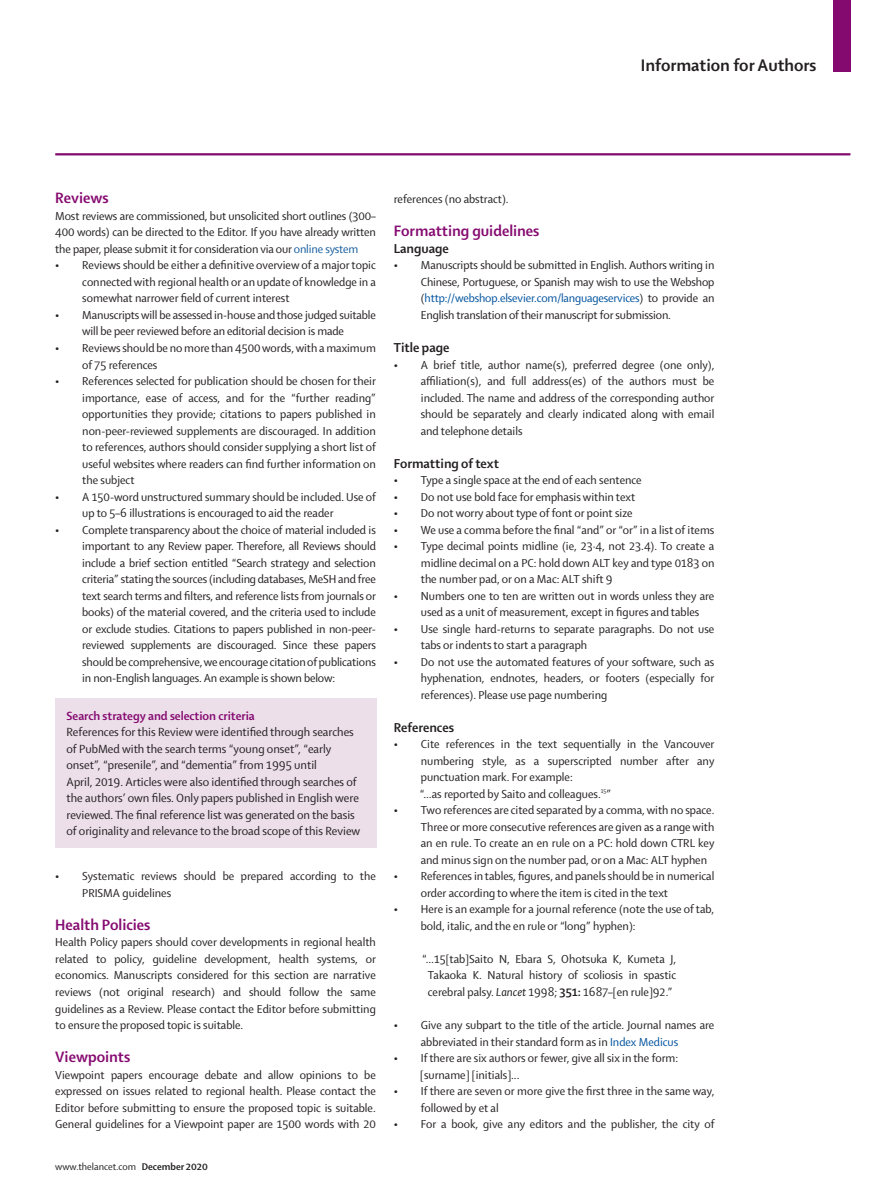
<style>
.page{position:relative;width:893px;height:1200px;background:#fff}
.page>*{position:absolute;margin:0;border:0;box-sizing:border-box;transform-origin:0 0}
.t1{font:700 18px "Shaker 2 Lancet";color:#231f20}
.heading_2__plum{font:700 16.2px "Shaker 2 Lancet";color:#850a70}
.heading_3{font:700 13.95px "Shaker 2 Lancet";color:#231f20}
.heading_2__plum-2{font:700 13.95px "Shaker 2 Lancet";color:#231f20}
.panel_heading_1{font:12.75px/16.5px "Shaker 2 Lancet";color:#231f20}
.heading_2__plum-3{font:12.45px/16.5px "Shaker 2 Lancet";color:#231f20;text-align:justify}
.text_first__sans{font:12.45px/16.5px "Shaker 2 Lancet";color:#231f20;text-align:justify}
.text_body__sans{font:12.45px "Shaker 2 Lancet";color:#231f20}
.t2{font:10.5px "Shaker 2 Lancet";color:#231f20}
.s1{color:#175d9e}
.s2{font-weight:700;color:#850a70}
.s3{font-weight:700}
.s4{color:#01539e}
.s5{font-style:italic}
</style>
<div class="page">
<div style="left:833px;top:0;width:17px;height:71px;background:#850a70"></div>
<hr style="left:55px;top:153px;width:795px;height:2px;background:#850a70">
<div style="left:55px;top:698px;width:321px;height:149px;background:#ecdfea"></div>
<h1 class="t1" style="left:641px;top:54px;width:177px">Information for Authors</h1>
<p class="heading_2__plum" style="left:55px;top:187px;width:55px">Reviews</p>
<p class="text_first__sans" style="left:55px;top:207px;width:322px">Most reviews are commissioned, but unsolicited short outlines (300– 400 words) can be directed to the Editor. If you have already written the paper, please submit it for consideration via our <span class="s1">online system</span></p>
<p class="heading_2__plum-3" style="left:82px;top:256px;width:295px;text-indent:-27px">• Reviews should be either a definitive overview of a major topic connected with regional health or an update of knowledge in a somewhat narrower field of current interest</p>
<p class="heading_2__plum-3" style="left:55px;top:306px;width:322px;text-align:center">• Manuscripts will be assessed in-house and those judged suitable will be peer reviewed before an editorial decision is made</p>
<p class="heading_2__plum-3" style="left:82px;top:339px;width:295px;text-indent:-27px">• Reviews should be no more than 4500 words, with a maximum of 75 references</p>
<p class="heading_2__plum-3" style="left:82px;top:372px;width:295px;text-indent:-27px">• References selected for publication should be chosen for their importance, ease of access, and for the “further reading” opportunities they provide; citations to papers published in non-peer-reviewed supplements are discouraged. In addition to references, authors should consider supplying a short list of useful websites where readers can find further information on the subject</p>
<p class="heading_2__plum-3" style="left:82px;top:487px;width:295px;text-indent:-27px">• A 150-word unstructured summary should be included. Use of up to 5–6 illustrations is encouraged to aid the reader</p>
<p class="heading_2__plum-3" style="left:82px;top:520px;width:295px;text-indent:-27px">• Complete transparency about the choice of material included is important to any Review paper. Therefore, all Reviews should include a brief section entitled “Search strategy and selection criteria” stating the sources (including databases, MeSH and free text search terms and filters, and reference lists from journals or books) of the material covered, and the criteria used to include or exclude studies. Citations to papers published in non-peer&shy;reviewed supplements are discouraged. Since these papers should be comprehensive, we encourage citation of publications in non-English languages. An example is shown below:</p>
<p class="panel_heading_1" style="left:67px;top:706px;width:295px"><span class="s2">Search strategy and selection criteria<br></span>References for this Review were identified through searches of PubMed with the search terms “young onset”, “early onset”, “presenile”, and “dementia” from 1995 until<br>April, 2019. Articles were also identified through searches of the authors’ own files. Only papers published in English were reviewed. The final reference list was generated on the basis of originality and relevance to the broad scope of this Review</p>
<p class="heading_2__plum-3" style="left:82px;top:867px;width:295px;text-indent:-27px">• Systematic reviews should be prepared according to the<br>PRISMA guidelines</p>
<p class="heading_2__plum" style="left:55px;top:913px;width:97px">Health Policies</p>
<p class="heading_2__plum-3" style="left:55px;top:933px;width:322px">Health Policy papers should cover developments in regional health related to policy, guideline development, health systems, or economics. Manuscripts considered for this section are narrative reviews (not original research) and should follow the same guidelines as a Review. Please contact the Editor before submitting to ensure the proposed topic is suitable.</p>
<p class="heading_2__plum" style="left:55px;top:1045px;width:76px">Viewpoints</p>
<p class="heading_2__plum-3" style="left:55px;top:1065px;width:322px">Viewpoint papers encourage debate and allow opinions to be expressed on issues related to regional health. Please contact the Editor before submitting to ensure the proposed topic is suitable.<br>General guidelines for a Viewpoint paper are 1500 words with 20</p>
<p class="t2" style="left:55px;top:1159px;width:154px">www.thelancet.com <span class="s3">December 2020</span></p>
<p class="heading_2__plum-3" style="left:394px;top:190px;width:116px">references (no abstract).</p>
<p class="heading_2__plum" style="left:394px;top:220px;width:147px">Formatting guidelines</p>
<p class="heading_2__plum-2" style="left:394px;top:239px;width:56px">Language</p>
<p class="heading_2__plum-3" style="left:421px;top:256px;width:295px;text-indent:-27px">• Manuscripts should be submitted in English. Authors writing in Chinese, Portuguese, or Spanish may wish to use the Webshop (<span class="s4">http://webshop.elsevier.com/languageservices</span>) to provide an English translation of their manuscript for submission.</p>
<p class="heading_3" style="left:394px;top:338px;width:57px">Title page</p>
<p class="heading_2__plum-3" style="left:421px;top:355px;width:295px;text-indent:-27px">• A brief title, author name(s), preferred degree (one only), affiliation(s), and full address(es) of the authors must be included. The name and address of the corresponding author should be separately and clearly indicated along with email and telephone details</p>
<p class="heading_3" style="left:394px;top:454px;width:107px">Formatting of text</p>
<p class="heading_2__plum-3" style="left:394px;top:471px;width:249px">• Type a single space at the end of each sentence</p>
<p class="heading_2__plum-3" style="left:394px;top:487px;width:243px">• Do not use bold face for emphasis within text</p>
<p class="text_body__sans" style="left:394px;top:505px;width:240px">• Do not worry about type of font or point size</p>
<p class="heading_2__plum-3" style="left:394px;top:520px;width:322px">• We use a comma before the final “and” or “or” in a list of items</p>
<p class="heading_2__plum-3" style="left:421px;top:537px;width:295px;text-indent:-27px">• Type decimal points midline (ie, 23·4, not 23.4). To create a midline decimal on a PC: hold down ALT key and type 0183 on the number pad, or on a Mac: ALT shift 9</p>
<p class="heading_2__plum-3" style="left:421px;top:586px;width:295px;text-indent:-27px">• Numbers one to ten are written out in words unless they are used as a unit of measurement, except in figures and tables</p>
<p class="heading_2__plum-3" style="left:421px;top:619px;width:295px;text-indent:-27px">• Use single hard-returns to separate paragraphs. Do not use tabs or indents to start a paragraph</p>
<p class="heading_2__plum-3" style="left:421px;top:652px;width:295px;text-indent:-27px">• Do not use the automated features of your software, such as hyphenation, endnotes, headers, or footers (especially for references). Please use page numbering</p>
<p class="heading_3" style="left:394px;top:718px;width:62px">References</p>
<p class="heading_2__plum-3" style="left:421px;top:735px;width:295px;text-indent:-27px">• Cite references in the text sequentially in the Vancouver numbering style, as a superscripted number after any punctuation mark. For example:</p>
<p class="text_first__sans" style="left:420px;top:784px;width:193px">“…as reported by Saito and colleagues.<sup>15</sup>”</p>
<p class="heading_2__plum-3" style="left:421px;top:801px;width:295px;text-indent:-27px">• Two references are cited separated by a comma, with no space.<br>Three or more consecutive references are given as a range with an en rule. To create an en rule on a PC: hold down CTRL key and minus sign on the number pad, or on a Mac: ALT hyphen</p>
<p class="heading_2__plum-3" style="left:421px;top:867px;width:295px;text-indent:-27px">• References in tables, figures, and panels should be in numerical order according to where the item is cited in the text</p>
<p class="heading_2__plum-3" style="left:421px;top:900px;width:295px;text-indent:-27px">• Here is an example for a journal reference (note the use of tab, bold, italic, and the en rule or “long” hyphen):</p>
<p class="text_first__sans" style="left:422px;top:949px;width:256px;text-align:center">“…15[tab]Saito N, Ebara S, Ohotsuka K, Kumeta J,<br>Takaoka K. Natural history of scoliosis in spastic cerebral palsy. <span class="s5">Lancet</span> 1998; <span class="s3">351:</span> 1687–[en rule]92.”</p>
<p class="heading_2__plum-3" style="left:421px;top:1015px;width:295px;text-indent:-27px">• Give any subpart to the title of the article. Journal names are abbreviated in their standard form as in <span class="s4">Index Medicus</span></p>
<p class="heading_2__plum-3" style="left:394px;top:1048px;width:286px">• If there are six authors or fewer, give all six in the form:</p>
<p class="text_first__sans" style="left:420px;top:1065px;width:101px">[surname] [initials]...</p>
<p class="heading_2__plum-3" style="left:421px;top:1081px;width:295px;text-indent:-27px">• If there are seven or more give the first three in the same way, followed by et al</p>
<p class="heading_2__plum-3" style="left:394px;top:1114px;width:322px">• For a book, give any editors and the publisher, the city of</p>
</div>
